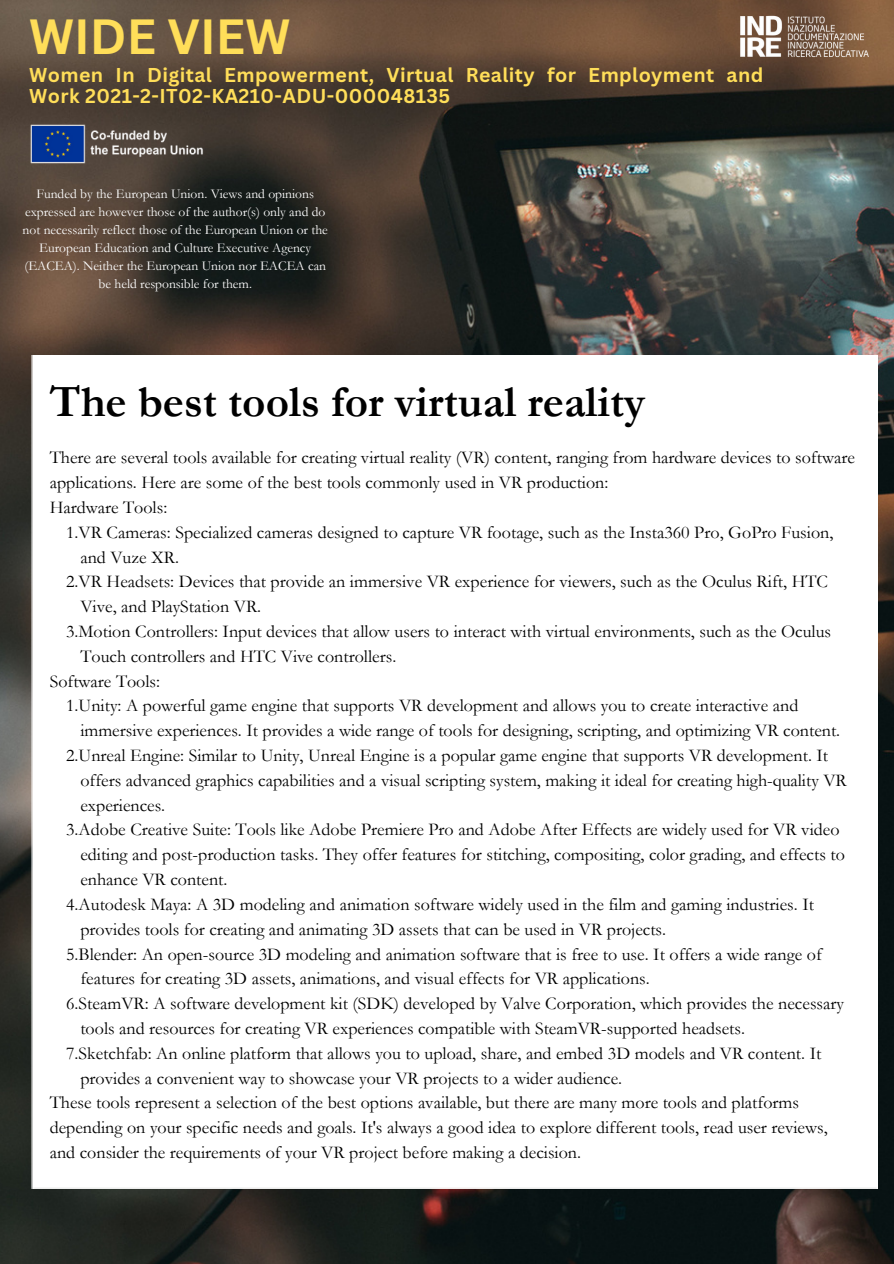
<style>
.page{position:relative;width:894px;height:1264px;background:#fff}
.page>*{position:absolute;margin:0;border:0;box-sizing:border-box;transform-origin:0 0}
.t1{font:700 48px "Canva Sans";color:#ffde59}
.t2{font:700 45px "Garamond";color:#000}
.t3{font:700 19.5px/21.3px "Canva Sans";letter-spacing:.02em;color:#ffde59}
.t4{font:18px "Garamond";color:#000}
.t5{font:13.5px/18px "Garamond";color:#fff;text-align:center}
</style>
<div class="page">
<img style="left:0;top:0;width:893px;height:1263px">
<img style="left:32px;top:356px;width:844px;height:832px">
<img style="left:29px;top:124px;width:180px;height:40px">
<img style="left:721px;top:0;width:165px;height:76px">
<p class="t1" style="left:29px;top:2px;width:262px">WIDE VIEW</p>
<p class="t3" style="left:29px;top:63px;width:735px">Women In Digital Empowerment, Virtual Reality for Employment and<br>Work 2021-2-IT02-KA210-ADU-000048135</p>
<p class="t5" style="left:23px;top:184px;width:307px">Funded by the European Union. Views and opinions expressed are however those of the author(s) only and do not necessarily reflect those of the European Union or the European Education and Culture Executive Agency (EACEA). Neither the European Union nor EACEA can be held responsible for them.</p>
<p class="t2" style="left:50px;top:377px;width:597px">The best tools for virtual reality</p>
<p class="t4" style="left:50px;top:448px;width:806px">There are several tools available for creating virtual reality (VR) content, ranging from hardware devices to software</p>
<p class="t4" style="left:50px;top:472px;width:560px">applications. Here are some of the best tools commonly used in VR production:</p>
<p class="t4" style="left:50px;top:497px;width:119px">Hardware Tools:</p>
<p class="t4" style="left:80px;top:547px;width:100px">and Vuze XR.</p>
<p class="t4" style="left:66px;top:522px;width:768px">1.VR Cameras: Specialized cameras designed to capture VR footage, such as the Insta360 Pro, GoPro Fusion,</p>
<p class="t4" style="left:66px;top:572px;width:763px">2.VR Headsets: Devices that provide an immersive VR experience for viewers, such as the Oculus Rift, HTC</p>
<p class="t4" style="left:80px;top:596px;width:182px">Vive, and PlayStation VR.</p>
<p class="t4" style="left:80px;top:646px;width:317px">Touch controllers and HTC Vive controllers.</p>
<p class="t4" style="left:66px;top:621px;width:766px">3.Motion Controllers: Input devices that allow users to interact with virtual environments, such as the Oculus</p>
<p class="t4" style="left:50px;top:671px;width:112px">Software Tools:</p>
<p class="t4" style="left:66px;top:696px;width:733px">1.Unity: A powerful game engine that supports VR development and allows you to create interactive and</p>
<p class="t4" style="left:80px;top:720px;width:761px">immersive experiences. It provides a wide range of tools for designing, scripting, and optimizing VR content.</p>
<p class="t4" style="left:66px;top:745px;width:763px">2.Unreal Engine: Similar to Unity, Unreal Engine is a popular game engine that supports VR development. It</p>
<p class="t4" style="left:80px;top:770px;width:767px">offers advanced graphics capabilities and a visual scripting system, making it ideal for creating high-quality VR</p>
<p class="t4" style="left:80px;top:795px;width:86px">experiences.</p>
<p class="t4" style="left:66px;top:820px;width:774px">3.Adobe Creative Suite: Tools like Adobe Premiere Pro and Adobe After Effects are widely used for VR video</p>
<p class="t4" style="left:80px;top:844px;width:765px">editing and post-production tasks. They offer features for stitching, compositing, color grading, and effects to</p>
<p class="t4" style="left:80px;top:869px;width:148px">enhance VR content.</p>
<p class="t4" style="left:66px;top:894px;width:749px">4.Autodesk Maya: A 3D modeling and animation software widely used in the film and gaming industries. It</p>
<p class="t4" style="left:80px;top:919px;width:587px">provides tools for creating and animating 3D assets that can be used in VR projects.</p>
<p class="t4" style="left:66px;top:944px;width:757px">5.Blender: An open-source 3D modeling and animation software that is free to use. It offers a wide range of</p>
<p class="t4" style="left:80px;top:968px;width:570px">features for creating 3D assets, animations, and visual effects for VR applications.</p>
<p class="t4" style="left:66px;top:993px;width:779px">6.SteamVR: A software development kit (SDK) developed by Valve Corporation, which provides the necessary</p>
<p class="t4" style="left:80px;top:1018px;width:666px">tools and resources for creating VR experiences compatible with SteamVR-supported headsets.</p>
<p class="t4" style="left:66px;top:1043px;width:756px">7.Sketchfab: An online platform that allows you to upload, share, and embed 3D models and VR content. It</p>
<p class="t4" style="left:80px;top:1067px;width:543px">provides a convenient way to showcase your VR projects to a wider audience.</p>
<p class="t4" style="left:50px;top:1092px;width:750px">These tools represent a selection of the best options available, but there are many more tools and platforms</p>
<p class="t4" style="left:50px;top:1117px;width:779px">depending on your specific needs and goals. It's always a good idea to explore different tools, read user reviews,</p>
<p class="t4" style="left:50px;top:1142px;width:532px">and consider the requirements of your VR project before making a decision.</p>
</div>
